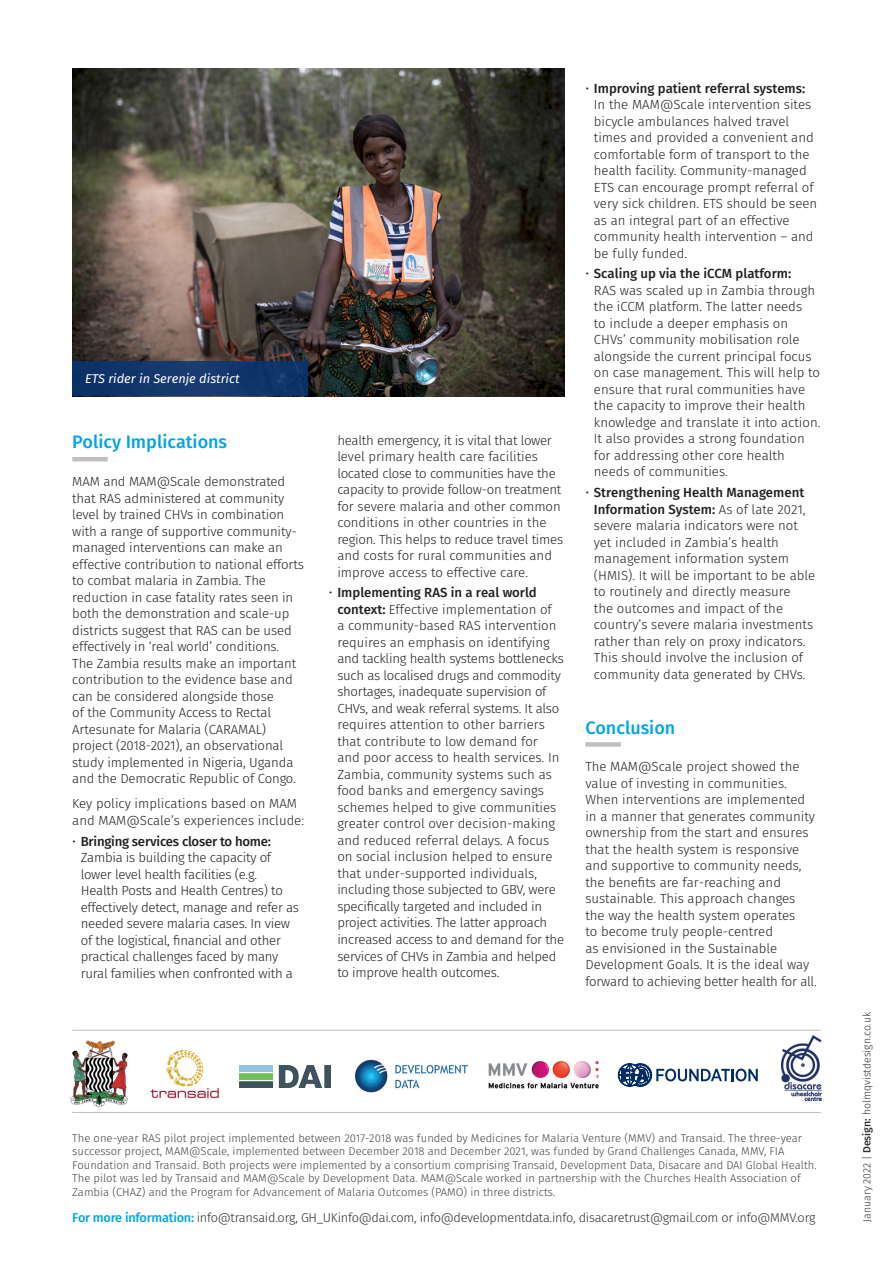
<style>
.page{position:relative;width:893px;height:1263px;background:#fff}
.page>*{position:absolute;margin:0;border:0;box-sizing:border-box;transform-origin:0 0}
.t1{font:500 18px "Fira Sans";color:#00a5e3}
.t2{font:300 13.2px/16.5px "Fira Sans";letter-spacing:-.01em;color:#231f20}
.t3{font:300 12.75px "Fira Sans";letter-spacing:-.02em;color:#2d322c}
.t4{font:italic 12.75px "Fira Sans";color:#fff}
.t5{font:300 11.25px/13.5px "Fira Sans";color:#40453e}
.t6{font:300 10.5px "Fira Sans";color:#2d322c}
.s1{font-weight:500}
.s2{font-weight:500;color:#00a5e3}
</style>
<div class="page">
<hr style="left:72px;top:457px;width:36px;height:4px;background:#bfc1be">
<hr style="left:72px;top:1112px;width:749px;height:1px;background:#bfc1be">
<hr style="left:72px;top:1030px;width:749px;height:1px;background:#bfc1be">
<img style="left:70px;top:1040px;width:58px;height:67px">
<img style="left:150px;top:1049px;width:69px;height:50px">
<img style="left:240px;top:1065px;width:90px;height:22px">
<img style="left:354px;top:1059px;width:115px;height:34px">
<img style="left:781px;top:1035px;width:40px;height:65px">
<img style="left:488px;top:1060px;width:111px;height:29px">
<svg style="left:618px;top:1063px;width:140px;height:23px"></svg>
<div style="left:585px;top:742px;width:36px;height:5px;background:#bfc1be"></div>
<img style="left:72px;top:68px;width:492px;height:328px">
<div style="left:72px;top:361px;width:236px;height:35px;background:#11356b"></div>
<p class="t4" style="left:85px;top:370px;width:156px">ETS rider in Serenje district</p>
<h1 class="t1" style="left:72px;top:429px;width:156px">Policy Implications</h1>
<p class="t2" style="left:72px;top:474px;width:233px">MAM and MAM@Scale demonstrated that RAS administered at community level by trained CHVs in combination with a range of supportive community&shy;managed interventions can make an effective contribution to national efforts to combat malaria in Zambia. The reduction in case fatality rates seen in both the demonstration and scale-up districts suggest that RAS can be used effectively in ‘real world’ conditions.<br>The Zambia results make an important contribution to the evidence base and can be considered alongside those<br>of the Community Access to Rectal Artesunate for Malaria (CARAMAL) project (2018-2021), an observational study implemented in Nigeria, Uganda and the Democratic Republic of Congo.</p>
<p class="t2" style="left:72px;top:796px;width:233px">Key policy implications based on MAM and MAM@Scale’s experiences include:</p>
<p class="t2" style="left:81px;top:834px;width:220px;text-indent:-9px">• <span class="s1">Bringing services closer to home:<br></span>Zambia is building the capacity of lower level health facilities (e.g.<br>Health Posts and Health Centres) to effectively detect, manage and refer as needed severe malaria cases. In view of the logistical, financial and other practical challenges faced by many rural families when confronted with a</p>
<p class="t2" style="left:337px;top:433px;width:227px">health emergency, it is vital that lower level primary health care facilities located close to communities have the capacity to provide follow-on treatment for severe malaria and other common conditions in other countries in the region. This helps to reduce travel times and costs for rural communities and improve access to effective care.</p>
<p class="t2" style="left:337px;top:585px;width:228px;text-indent:-9px">• <span class="s1">Implementing RAS in a real world context:</span> Effective implementation of<br>a community-based RAS intervention requires an emphasis on identifying and tackling health systems bottlenecks such as localised drugs and commodity shortages, inadequate supervision of CHVs, and weak referral systems. It also requires attention to other barriers that contribute to low demand for<br>and poor access to health services. In Zambia, community systems such as food banks and emergency savings schemes helped to give communities greater control over decision-making and reduced referral delays. A focus on social inclusion helped to ensure that under-supported individuals, including those subjected to GBV, were specifically targeted and included in project activities. The latter approach increased access to and demand for the services of CHVs in Zambia and helped to improve health outcomes.</p>
<p class="t2" style="left:594px;top:81px;width:225px;text-indent:-9px">• <span class="s1">Improving patient referral systems:<br></span>In the MAM@Scale intervention sites bicycle ambulances halved travel times and provided a convenient and comfortable form of transport to the health facility. Community-managed ETS can encourage prompt referral of very sick children. ETS should be seen as an integral part of an effective community health intervention – and be fully funded.</p>
<p class="t2" style="left:594px;top:266px;width:228px;text-indent:-9px">• <span class="s1">Scaling up via the iCCM platform:<br></span>RAS was scaled up in Zambia through the iCCM platform. The latter needs<br>to include a deeper emphasis on CHVs’ community mobilisation role alongside the current principal focus on case management. This will help to ensure that rural communities have the capacity to improve their health knowledge and translate it into action.<br>It also provides a strong foundation for addressing other core health needs of communities.</p>
<p class="t2" style="left:594px;top:485px;width:223px;text-indent:-9px">• <span class="s1">Strengthening Health Management Information System:</span> As of late 2021, severe malaria indicators were not yet included in Zambia’s health management information system (HMIS). It will be important to be able to routinely and directly measure<br>the outcomes and impact of the country’s severe malaria investments rather than rely on proxy indicators.<br>This should involve the inclusion of community data generated by CHVs.</p>
<h1 class="t1" style="left:585px;top:715px;width:91px">Conclusion</h1>
<p class="t2" style="left:585px;top:759px;width:233px">The MAM@Scale project showed the value of investing in communities.<br>When interventions are implemented in a manner that generates community ownership from the start and ensures that the health system is responsive and supportive to community needs, the benefits are far-reaching and sustainable. This approach changes the way the health system operates<br>to become truly people-centred<br>as envisioned in the Sustainable Development Goals. It is the ideal way forward to achieving better health for all.</p>
<p class="t5" style="left:72px;top:1132px;width:746px">The one-year RAS pilot project implemented between 2017-2018 was funded by Medicines for Malaria Venture (MMV) and Transaid. The three-year successor project, MAM@Scale, implemented between December 2018 and December 2021, was funded by Grand Challenges Canada, MMV, FIA Foundation and Transaid. Both projects were implemented by a consortium comprising Transaid, Development Data, Disacare and DAI Global Health.<br>The pilot was led by Transaid and MAM@Scale by Development Data. MAM@Scale worked in partnership with the Churches Health Association of Zambia (CHAZ) and the Program for Advancement of Malaria Outcomes (PAMO) in three districts.</p>
<p class="t3" style="left:72px;top:1208px;width:745px"><span class="s2">For more information:</span> info@transaid.org, GH_UKinfo@dai.com, info@developmentdata.info, disacaretrust@gmail.com or info@MMV.org</p>
<p class="t6" style="left:859px;top:1222px;width:211px;rotate:-90deg">January 2022 | <span class="s1">Design:</span> holmqvistdesign.co.uk</p>
</div>
